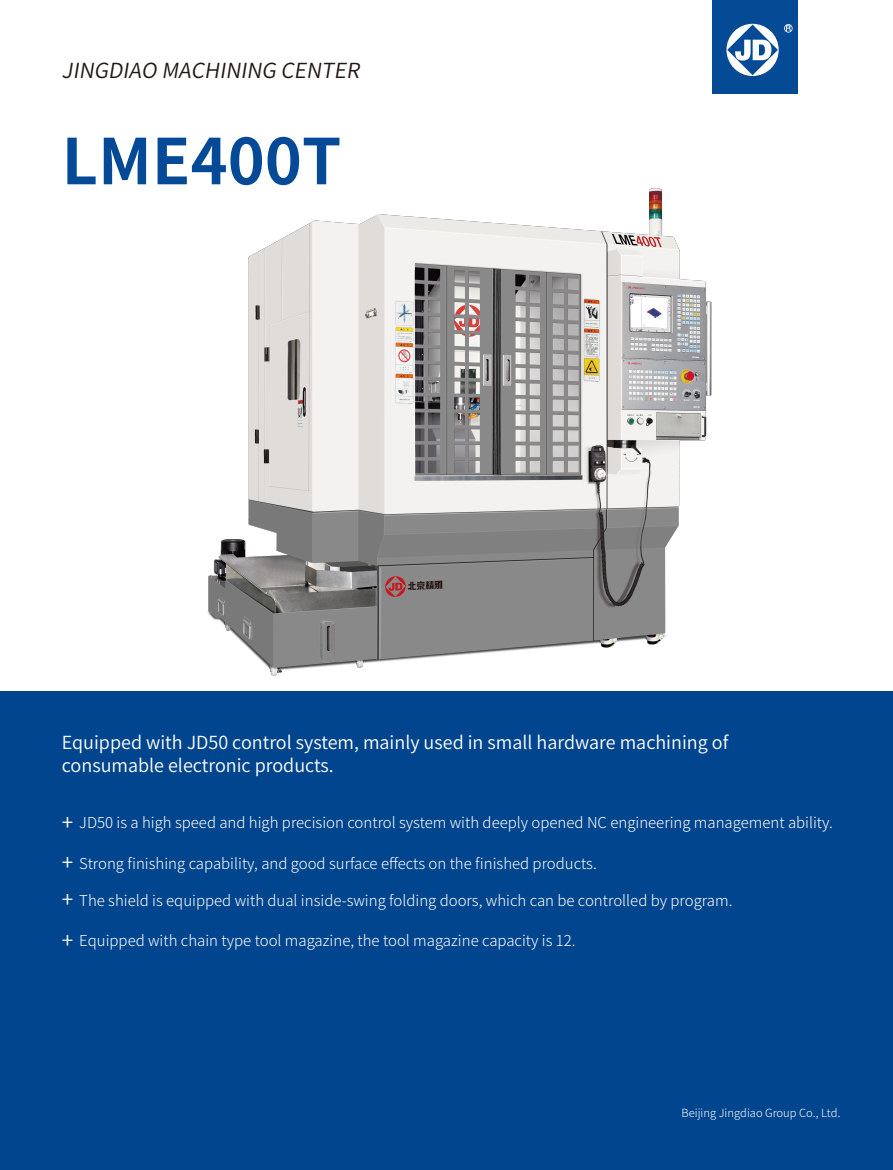
<style>
.page{position:relative;width:893px;height:1170px;background:#fff}
.page>*{position:absolute;margin:0;border:0;box-sizing:border-box;transform-origin:0 0}
.t1{font:700 63px "Source Han Sans CN";color:#044a96}
.t2{font:italic 20.7px "Source Han Sans CN";color:#211714}
.t3{font:18px/22.5px "Source Han Sans CN";color:#fff}
.t4{font:300 15px "Source Han Sans CN";color:#fff}
.t5{font:300 11.25px "Source Han Sans CN";color:#fff}
.s1{font-weight:400;font-size:21px}
</style>
<div class="page">
<div style="left:712px;top:0;width:85px;height:93px;background:#054a95"></div>
<svg style="left:726px;top:24px;width:67px;height:52px"></svg>
<div style="left:0;top:691px;width:893px;height:478px;background:#00458d"></div>
<img style="left:207px;top:188px;width:505px;height:488px">
<h2 class="t2" style="left:62px;top:59px;width:309px">JINGDIAOMACHININGCENTER</h2>
<h1 class="t1" style="left:62px;top:126px;width:281px">LME400T</h1>
<p class="t3" style="left:62px;top:731px;width:668px">Equipped with JD50 control system, mainly used in small hardware machining of consumable electronic products.</p>
<p class="t4" style="left:62px;top:814px;width:773px"><span class="s1">+</span> JD50 is a high speed and high precision control system with deeply opened NC engineering management ability.</p>
<p class="t4" style="left:62px;top:854px;width:537px"><span class="s1">+</span> Strong finishing capability, and good surface effects on the finished products.</p>
<p class="t4" style="left:62px;top:892px;width:672px"><span class="s1">+</span> The shield is equipped with dual inside-swing folding doors, which can be controlled by program.</p>
<p class="t4" style="left:62px;top:931px;width:515px"><span class="s1">+</span> Equipped with chain type tool magazine, the tool magazine capacity is 12.</p>
<p class="t5" style="left:681px;top:1106px;width:160px">Beijing Jingdiao Group Co., Ltd.</p>
</div>
